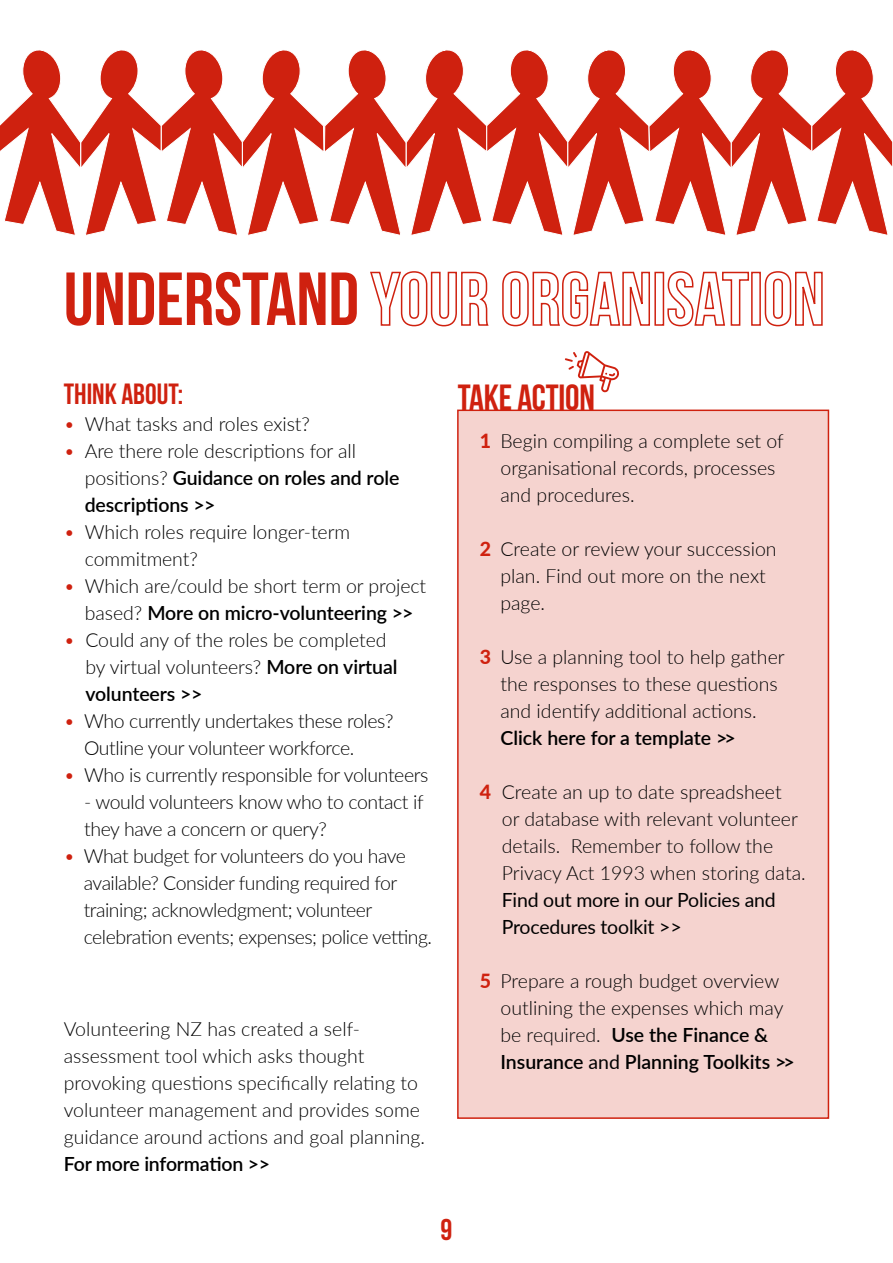
<style>
.page{position:relative;width:893px;height:1263px;background:#fff}
.page>*{position:absolute;margin:0;border:0;box-sizing:border-box;transform-origin:0 0}
.t1{font:75px "Bebas Neue";color:#cf210f}
.t2{font:36.3px "Bebas Neue";letter-spacing:-.005em;color:#cf210f}
.t3{font:30px "Bebas Neue";color:#cf210f}
.t4{font:29.25px "Bebas Neue";color:#cf210f}
.t5{font:300 19.5px/27px "Lato";letter-spacing:-.005em;color:#000}
.t6{font:300 19.5px/27px "Lato";letter-spacing:-.025em;color:#000}
.t7{font:19.5px/27px "Lato";letter-spacing:-.01em;color:#000}
.t8{font:600 19.5px "Lato";letter-spacing:-.01em;color:#000}
.s1{color:#cf210f}
.s2{font-weight:600}
.s3{font-weight:800;color:#cf210f}
.s4{font-weight:400}
</style>
<div class="page">
<svg style="left:0;top:50px;width:893px;height:186px"></svg>
<svg style="left:370px;top:271px;width:119px;height:56px"></svg>
<svg style="left:502px;top:271px;width:148px;height:56px"></svg>
<div style="left:654px;top:272px;width:10px;height:54px;border:2px solid #cf210f"></div>
<svg style="left:667px;top:271px;width:82px;height:56px"></svg>
<div style="left:751px;top:272px;width:10px;height:54px;border:2px solid #cf210f"></div>
<svg style="left:764px;top:271px;width:59px;height:56px"></svg>
<div style="left:458px;top:410px;width:370px;height:708px;background:#f5d3cf"></div>
<div style="left:457px;top:410px;width:372px;height:709px;border:2px solid #cf210f"></div>
<svg style="left:565px;top:351px;width:54px;height:42px"></svg>
<h1 class="t1" style="left:64px;top:258px;width:297px">UNDERSTAND</h1>
<h3 class="t4" style="left:64px;top:378px;width:121px">THINK ABOUT:</h3>
<p class="t5" style="left:64px;top:410px;width:248px"><span class="s1">•</span> What tasks and roles exist?</p>
<p class="t5" style="left:85px;top:437px;width:316px;text-indent:-21px"><span class="s1">•</span> Are there role descriptions for all positions? <span class="s2">Guidance on roles and role descriptions &gt;&gt;</span></p>
<p class="t5" style="left:85px;top:518px;width:267px;text-indent:-21px"><span class="s1">•</span> Which roles require longer-term commitment?</p>
<p class="t5" style="left:64px;top:572px;width:364px;text-align:center"><span class="s1">•</span> Which are/could be short term or project based? <span class="s2">More on micro-volunteering &gt;&gt;</span></p>
<p class="t5" style="left:85px;top:626px;width:314px;text-indent:-22px"><span class="s1">•</span> Could any of the roles be completed by virtual volunteers? <span class="s2">More on virtual volunteers &gt;&gt;</span></p>
<p class="t5" style="left:84px;top:707px;width:311px;text-indent:-20px"><span class="s1">•</span> Who currently undertakes these roles?<br>Outline your volunteer workforce.</p>
<p class="t5" style="left:64px;top:761px;width:366px"><span class="s1">•</span> Who is currently responsible for volunteers</p>
<p class="t5" style="left:84px;top:788px;width:341px">- would volunteers know who to contact if they have a concern or query?</p>
<p class="t6" style="left:84px;top:842px;width:350px;text-indent:-20px"><span class="s1">•</span> What budget for volunteers do you have available? Consider funding required for training; acknowledgment; volunteer celebration events; expenses; police vetting.</p>
<p class="t5" style="left:64px;top:1015px;width:363px">Volunteering NZ has created a self&shy;assessment tool which asks thought provoking questions specifically relating to volunteer management and provides some guidance around actions and goal planning.</p>
<p class="t8" style="left:64px;top:1150px;width:208px">For more information &gt;&gt;</p>
<h2 class="t2" style="left:458px;top:377px;width:139px">TAKE ACTION</h2>
<p class="t5" style="left:500px;top:427px;width:285px;text-indent:-21px"><span class="s3">1</span> Begin compiling a complete set of organisational records, processes and procedures.</p>
<p class="t5" style="left:500px;top:535px;width:278px;text-indent:-21px"><span class="s3">2</span> Create or review your succession plan. Find out more on the next page.</p>
<p class="t5" style="left:500px;top:643px;width:286px;text-indent:-21px"><span class="s3">3</span> Use a planning tool to help gather the responses to these questions and identify additional actions.</p>
<p class="t8" style="left:500px;top:724px;width:237px">Click here for a template &gt;&gt;</p>
<p class="t5" style="left:502px;top:778px;width:305px;text-indent:-22px"><span class="s3">4</span> Create an up to date spreadsheet<br>or database with relevant volunteer details. Remember to follow the Privacy Act 1993 when storing data.</p>
<p class="t7" style="left:502px;top:886px;width:276px">Find out more in our Policies and<br>Procedures toolkit &gt;&gt;</p>
<p class="t5" style="left:500px;top:967px;width:296px;text-indent:-21px"><span class="s3">5</span> Prepare a rough budget overview outlining the expenses which may be required. <span class="s2">Use the Finance &amp;<br>Insurance</span> <span class="s4">and</span> <span class="s2">Planning Toolkits &gt;&gt;</span></p>
<h3 class="t3" style="left:441px;top:1214px;width:13px">9</h3>
</div>
